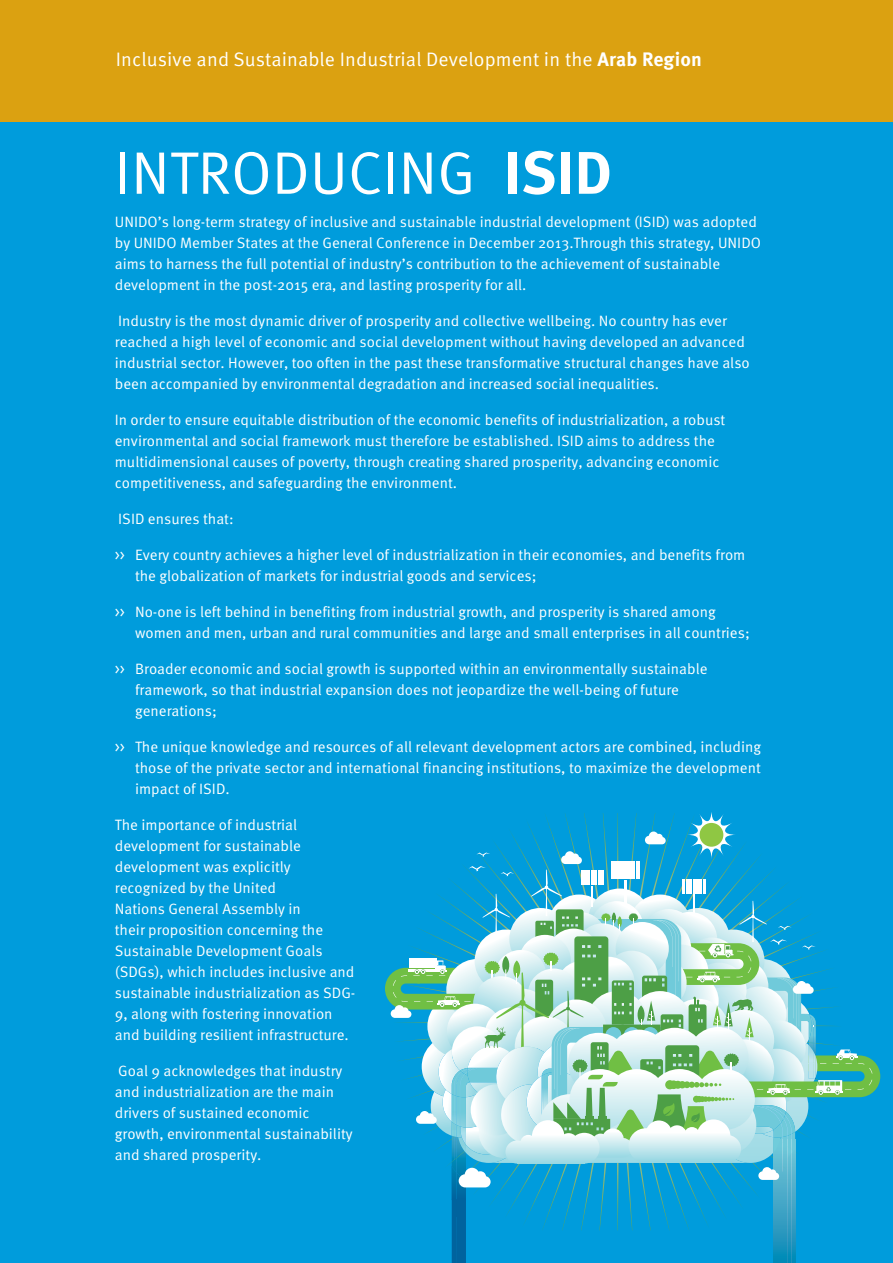
<style>
.page{position:relative;width:893px;height:1263px;background:#009cdc}
.page>*{position:absolute;margin:0;border:0;box-sizing:border-box;transform-origin:0 0}
.t1{font:60px "Meta Pro";color:#fff}
.t2{font:19.5px "Meta Pro";letter-spacing:.005em;color:#fff}
.t3{font:15px/21px "Meta Pro";color:#fff}
.s1{font-weight:700}
</style>
<div class="page">
<div style="left:0;top:0;width:893px;height:122px;background:#dba111"></div>
<svg style="left:385px;top:813px;width:495px;height:450px"></svg>
<h2 class="t2" style="left:116px;top:47px;width:588px">Inclusive and Sustainable Industrial Development in the <span class="s1">Arab Region</span></h2>
<h1 class="t1" style="left:115px;top:135px;width:499px">INTRODUCING <span class="s1">ISID</span></h1>
<p class="t3" style="left:115px;top:212px;width:648px">UNIDO’s long-term strategy of inclusive and sustainable industrial development (ISID) was adopted by UNIDO Member States at the General Conference in December 2013.Through this strategy, UNIDO aims to harness the full potential of industry’s contribution to the achievement of sustainable development in the post-2015 era, and lasting prosperity for all.</p>
<p class="t3" style="left:115px;top:311px;width:636px">Industry is the most dynamic driver of prosperity and collective wellbeing. No country has ever reached a high level of economic and social development without having developed an advanced industrial sector. However, too often in the past these transformative structural changes have also been accompanied by environmental degradation and increased social inequalities.</p>
<p class="t3" style="left:115px;top:410px;width:612px">In order to ensure equitable distribution of the economic benefits of industrialization, a robust environmental and social framework must therefore be established. ISID aims to address the multidimensional causes of poverty, through creating shared prosperity, advancing economic competitiveness, and safeguarding the environment.</p>
<p class="t3" style="left:118px;top:509px;width:117px">ISID ensures that:</p>
<p class="t3" style="left:135px;top:545px;width:612px;text-indent:-20px">&gt;&gt; Every country achieves a higher level of industrialization in their economies, and benefits from the globalization of markets for industrial goods and services;</p>
<p class="t3" style="left:135px;top:602px;width:616px;text-indent:-20px">&gt;&gt; No-one is left behind in benefiting from industrial growth, and prosperity is shared among women and men, urban and rural communities and large and small enterprises in all countries;</p>
<p class="t3" style="left:135px;top:659px;width:574px;text-indent:-20px">&gt;&gt; Broader economic and social growth is supported within an environmentally sustainable framework, so that industrial expansion does not jeopardize the well-being of future generations;</p>
<p class="t3" style="left:135px;top:737px;width:628px;text-align:justify;text-indent:-20px">&gt;&gt; The unique knowledge and resources of all relevant development actors are combined, including those of the private sector and international financing institutions, to maximize the development impact of ISID.</p>
<p class="t3" style="left:115px;top:815px;width:242px">The importance of industrial development for sustainable development was explicitly recognized by the United<br>Nations General Assembly in<br>their proposition concerning the<br>Sustainable Development Goals (SDGs), which includes inclusive and sustainable industrialization as SDG-<br>9, along with fostering innovation and building resilient infrastructure.</p>
<p class="t3" style="left:115px;top:1061px;width:239px">Goal 9 acknowledges that industry and industrialization are the main drivers of sustained economic growth, environmental sustainability and shared prosperity.</p>
</div>
